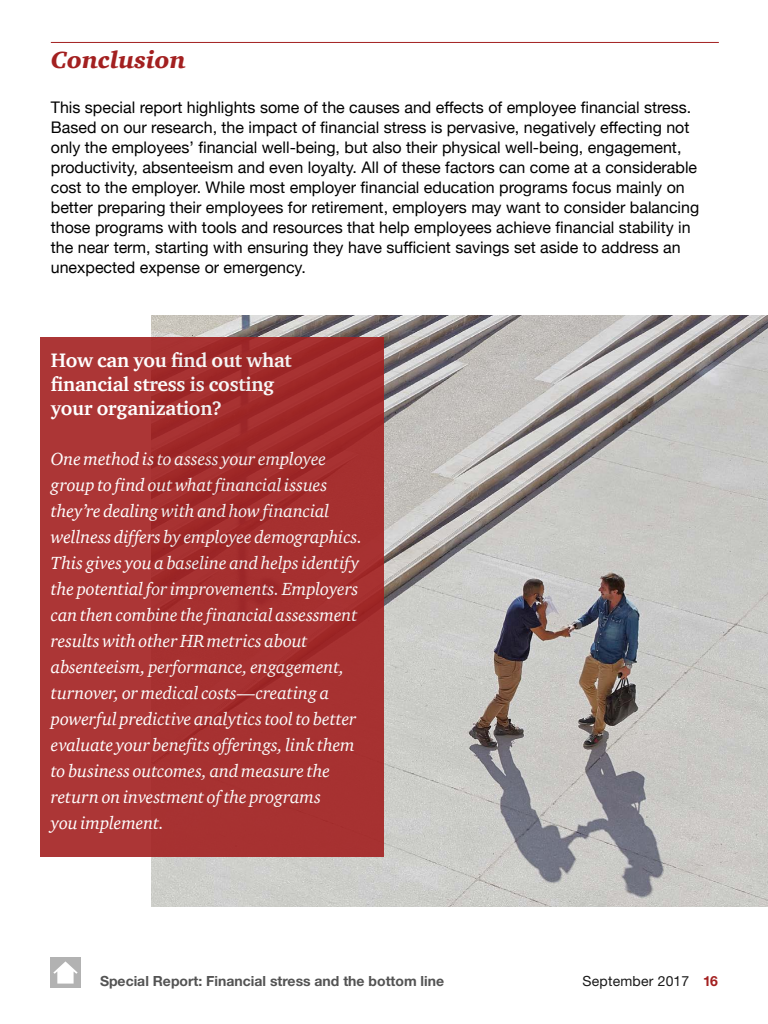
<style>
.page{position:relative;width:768px;height:1024px;background:#fff}
.page>*{position:absolute;margin:0;border:0;box-sizing:border-box;transform-origin:0 0}
.t1{font:italic 900 24px "ITC Charter Com";color:#a32020}
.t2{font:700 20px/24px "ITC Charter Com";letter-spacing:-.01em;color:#fff}
.t3{font:italic 18px/26px "ITC Charter Com";letter-spacing:-.005em;color:#fff}
.t4{font:16px/20px "Helvetica Neue";color:#000}
.t5{font:700 14px "Helvetica Neue LT Std";color:#535353}
.t6{font:14px "Helvetica Neue LT Std";letter-spacing:.015em;color:#191919}
.s1{font-weight:700;color:#a32020}
</style>
<div class="page">
<div style="left:50px;top:957px;width:31px;height:31px;background:#b2b2b2"></div>
<svg style="left:53px;top:961px;width:25px;height:23px"></svg>
<img style="left:151px;top:315px;width:617px;height:592px">
<div style="left:41px;top:337px;width:343px;height:520px;background:linear-gradient(to right,#ab3535,#a22c2c)"></div>
<hr style="left:51px;top:42px;width:668px;height:1px;background:#a32020">
<h1 class="t1" style="left:51px;top:45px;width:136px">Conclusion</h1>
<p class="t4" style="left:51px;top:98px;width:650px">This special report highlights some of the causes and effects of employee financial stress.<br>Based on our research, the impact of financial stress is pervasive, negatively effecting not only the employees’ financial well-being, but also their physical well-being, engagement, productivity, absenteeism and even loyalty. All of these factors can come at a considerable cost to the employer. While most employer financial education programs focus mainly on better preparing their employees for retirement, employers may want to consider balancing those programs with tools and resources that help employees achieve financial stability in the near term, starting with ensuring they have sufficient savings set aside to address an unexpected expense or emergency.</p>
<p class="t2" style="left:51px;top:348px;width:242px">How can you find out what financial stress is costing your organization?</p>
<p class="t3" style="left:51px;top:446px;width:313px">One method is to assess your employee group to find out what financial issues they’re dealing with and how financial wellness differs by employee demographics.<br>This gives you a baseline and helps identify the potential for improvements. Employers can then combine the financial assessment results with other HR metrics about absenteeism, performance, engagement, turnover, or medical costs—creating a powerful predictive analytics tool to better evaluate your benefits offerings, link them to business outcomes, and measure the return on investment of the programs<br>you implement.</p>
<p class="t5" style="left:100px;top:972px;width:346px">Special Report: Financial stress and the bottom line</p>
<p class="t6" style="left:583px;top:972px;width:137px">September 2017 <span class="s1">16</span></p>
</div>
